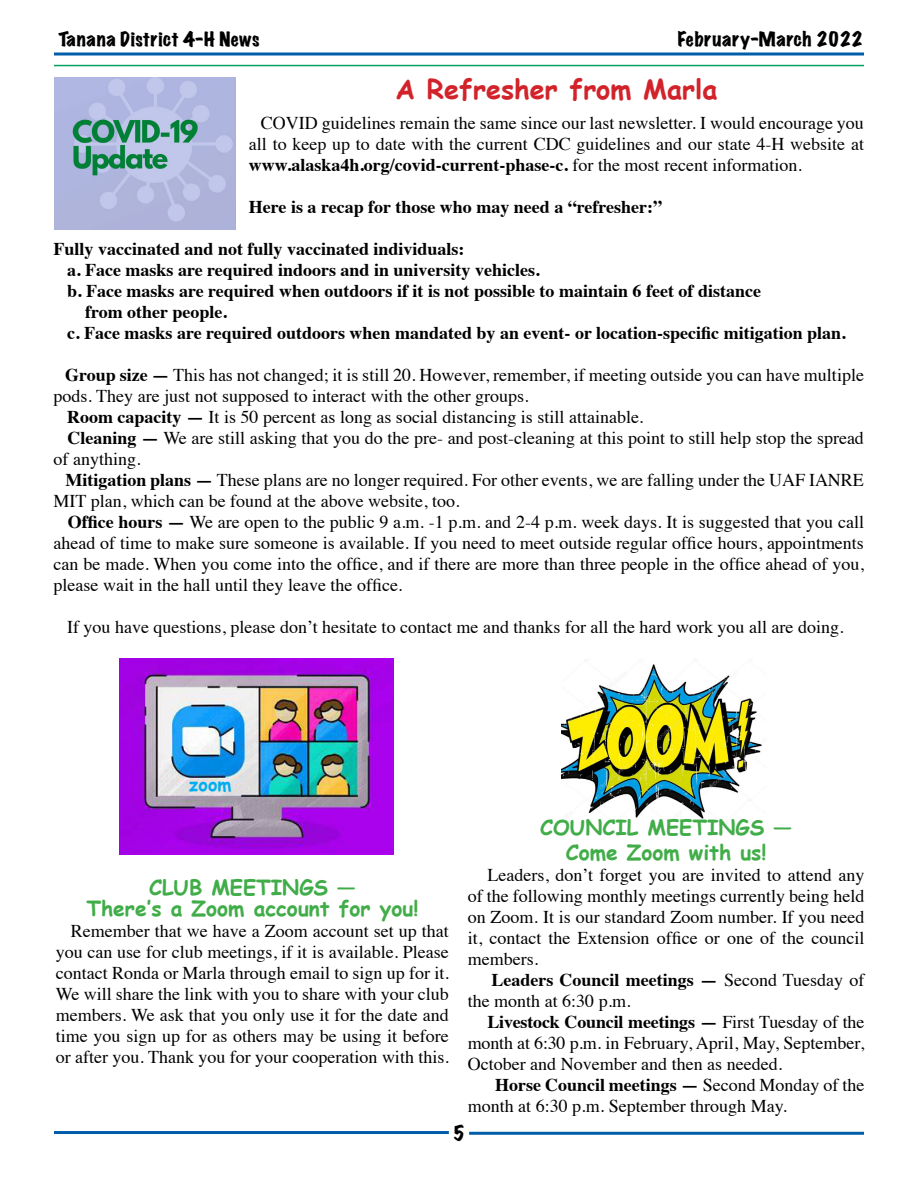
<style>
.page{position:relative;width:918px;height:1188px;background:#fff}
.page>*{position:absolute;margin:0;border:0;box-sizing:border-box;transform-origin:0 0}
.t1{font:700 27px "Comic Sans MS";color:#d2232a}
.t2{font:700 21px/21px "Comic Sans MS";color:#41ad49;text-align:center}
.t3{font:18px/21px "Times";color:#000;text-align:justify}
.t4{font:700 18px "Times";color:#000}
.t5{font:expanded 18px "Marker Felt";letter-spacing:.035em;color:#000}
.t6{font:700 18px "Comic Sans MS";color:#00aeef}
.s1{font-weight:700}
</style>
<div class="page">
<hr style="left:54px;top:1131px;width:395px;height:3px;background:#005daa">
<hr style="left:469px;top:1132px;width:395px;height:3px;background:#005daa">
<svg style="left:54px;top:52px;width:810px;height:4px;background:#3f85bf"></svg>
<hr style="left:54px;top:65px;width:810px;height:1px;background:#00a160">
<img style="left:54px;top:78px;width:181px;height:152px">
<img style="left:562px;top:659px;width:200px;height:160px">
<img style="left:120px;top:659px;width:273px;height:196px">
<p class="t5" style="left:58px;top:25px;width:202px">Tanana District 4-H News</p>
<p class="t5" style="left:678px;top:25px;width:186px">February-March 2022</p>
<h1 class="t1" style="left:396px;top:70px;width:323px">A Refresher from Marla</h1>
<p class="t3" style="left:249px;top:111px;width:617px;text-indent:12px">COVID guidelines remain the same since our last newsletter. I would encourage you all to keep up to date with the current CDC guidelines and our state 4-H website at <span class="s1">www.alaska4h.org/covid-current-phase-c.</span> for the most recent information.</p>
<p class="t4" style="left:249px;top:190px;width:415px">Here is a recap for those who may need a “refresher:”</p>
<p class="t4" style="left:54px;top:232px;width:413px">Fully vaccinated and not fully vaccinated individuals:</p>
<p class="t4" style="left:67px;top:253px;width:474px">a. Face masks are required indoors and in university vehicles.</p>
<p class="t4" style="left:67px;top:274px;width:696px">b. Face masks are required when outdoors if it is not possible to maintain 6 feet of distance</p>
<p class="t4" style="left:85px;top:295px;width:143px">from other people.</p>
<p class="t4" style="left:67px;top:316px;width:780px">c. Face masks are required outdoors when mandated by an event- or location-specific mitigation plan.</p>
<p class="t3" style="left:65px;top:363px;width:800px"><span class="s1">Group size —</span> This has not changed; it is still 20. However, remember, if meeting outside you can have multiple</p>
<p class="t3" style="left:54px;top:384px;width:477px">pods. They are just not supposed to interact with the other groups.</p>
<p class="t3" style="left:67px;top:405px;width:578px"><span class="s1">Room capacity —</span> It is 50 percent as long as social distancing is still attainable.</p>
<p class="t3" style="left:67px;top:426px;width:798px"><span class="s1">Cleaning —</span> We are still asking that you do the pre- and post-cleaning at this point to still help stop the spread</p>
<p class="t3" style="left:54px;top:447px;width:88px">of anything.</p>
<p class="t3" style="left:65px;top:468px;width:800px"><span class="s1">Mitigation plans —</span> These plans are no longer required. For other events, we are falling under the UAF IANRE</p>
<p class="t3" style="left:54px;top:489px;width:408px">MIT plan, which can be found at the above website, too.</p>
<p class="t3" style="left:68px;top:510px;width:798px"><span class="s1">Office hours —</span> We are open to the public 9 a.m. -1 p.m. and 2-4 p.m. week days. It is suggested that you call</p>
<p class="t3" style="left:54px;top:531px;width:812px">ahead of time to make sure someone is available. If you need to meet outside regular office hours, appointments</p>
<p class="t3" style="left:54px;top:552px;width:812px">can be made. When you come into the office, and if there are more than three people in the office ahead of you,</p>
<p class="t3" style="left:54px;top:573px;width:350px">please wait in the hall until they leave the office.</p>
<p class="t3" style="left:67px;top:615px;width:778px">If you have questions, please don’t hesitate to contact me and thanks for all the hard work you all are doing.</p>
<p class="t6" style="left:189px;top:771px;width:44px">zoom</p>
<p class="t2" style="left:86px;top:876px;width:333px">CLUB MEETINGS —<br>There’s a Zoom account for you!</p>
<p class="t3" style="left:56px;top:919px;width:394px;text-indent:15px">Remember that we have a Zoom account set up that you can use for club meetings, if it is available. Please contact Ronda or Marla through email to sign up for it.<br>We will share the link with you to share with your club members. We ask that you only use it for the date and time you sign up for as others may be using it before or after you. Thank you for your cooperation with this.</p>
<p class="t2" style="left:540px;top:814px;width:253px;line-height:25.2px">COUNCIL MEETINGS —<br>Come Zoom with us!</p>
<p class="t3" style="left:468px;top:863px;width:398px;text-indent:20px">Leaders, don’t forget you are invited to attend any of the following monthly meetings currently being held on Zoom. It is our standard Zoom number. If you need it, contact the Extension office or one of the council members.</p>
<p class="t3" style="left:468px;top:968px;width:398px;text-indent:24px"><span class="s1">Leaders Council meetings —</span> Second Tuesday of the month at 6:30 p.m.</p>
<p class="t3" style="left:468px;top:1010px;width:398px;text-indent:20px"><span class="s1">Livestock Council meetings —</span> First Tuesday of the month at 6:30 p.m. in February, April, May, September, October and November and then as needed.</p>
<p class="t3" style="left:468px;top:1073px;width:398px;text-indent:27px"><span class="s1">Horse Council meetings —</span> Second Monday of the month at 6:30 p.m. September through May.</p>
<p class="t5" style="left:453px;top:1119px;width:13px">5</p>
</div>
